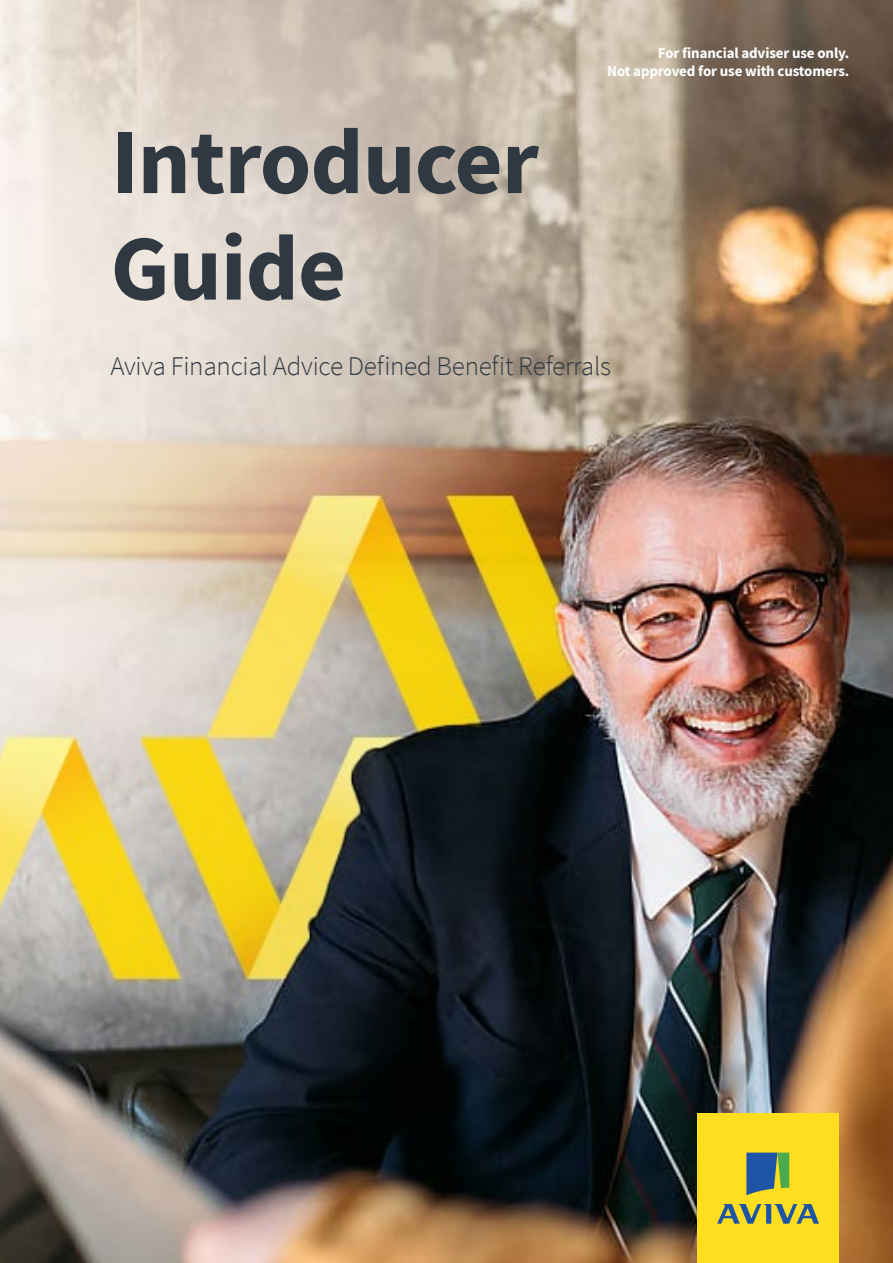
<style>
.page{position:relative;width:893px;height:1263px;background:#fff}
.page>*{position:absolute;margin:0;border:0;box-sizing:border-box;transform-origin:0 0}
.t1{font:700 93px/106.5px "Source Sans Pro";letter-spacing:-.01em;color:#303942}
.H_2_5{font:300 27px "Source Sans Pro";letter-spacing:-.01em;color:#303942}
.t2{font:700 15px/18px "Source Sans Pro";letter-spacing:-.01em;color:#fff;text-align:right}
</style>
<div class="page">
<img style="left:0;top:0;width:893px;height:1263px">
<div style="left:697px;top:1113px;width:142px;height:150px;background:#ffdd1f"></div>
<svg style="left:746px;top:1152px;width:43px;height:43px"></svg>
<svg style="left:717px;top:1204px;width:102px;height:20px"></svg>
<h1 class="t1" style="left:111px;top:108px;width:430px">Introducer<br>Guide</h1>
<h2 class="t2" style="left:607px;top:44px;width:244px">For financial adviser use only.<br>Not approved for use with customers.</h2>
<p class="H_2_5" style="left:111px;top:350px;width:502px">Aviva Financial Advice Defined Benefit Referrals</p>
</div>
